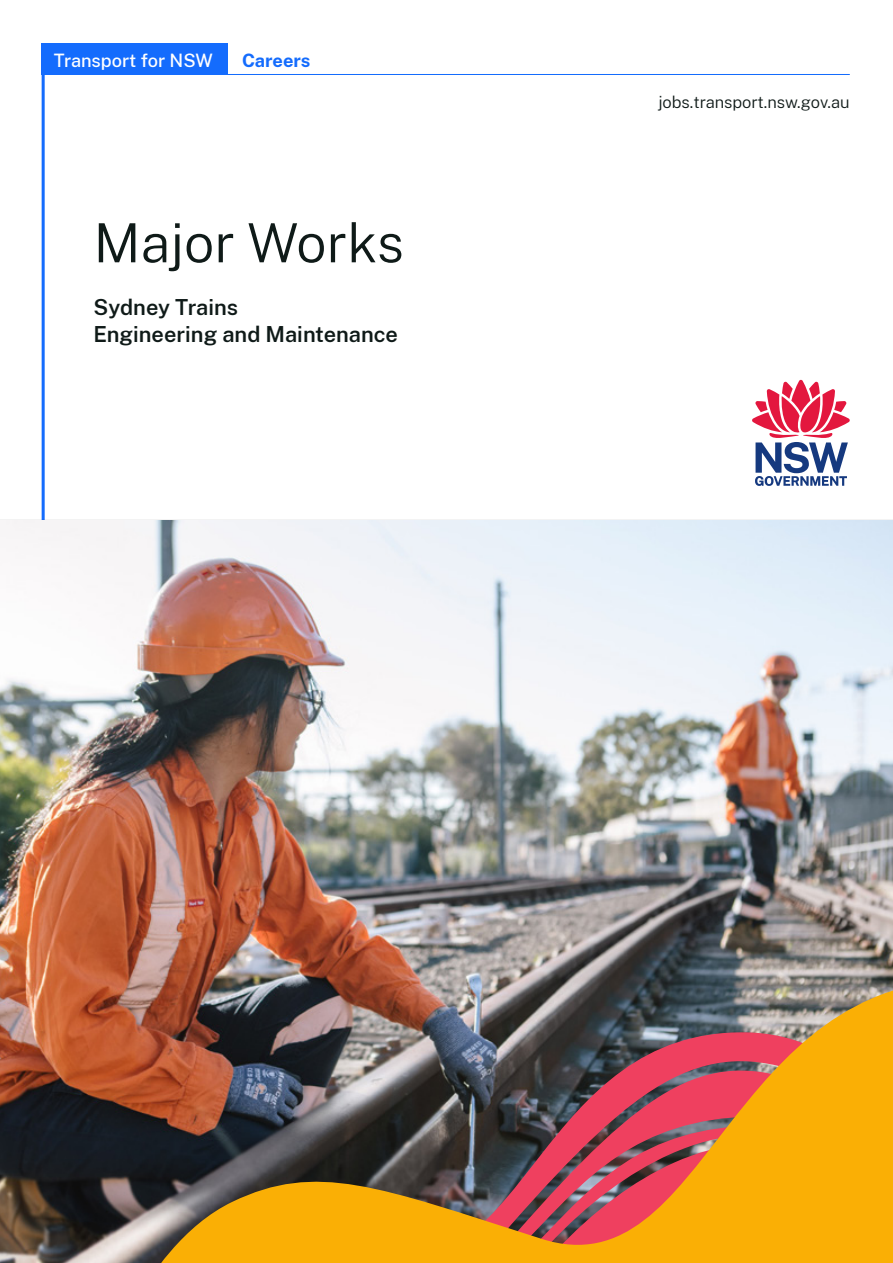
<style>
.page{position:relative;width:893px;height:1263px;background:#fff}
.page>*{position:absolute;margin:0;border:0;box-sizing:border-box;transform-origin:0 0}
.Document_Title{font:300 54px "Public Sans NSW";color:#0f1a18}
.Descriptor{font:600 21.75px "Public Sans NSW";color:#0f1a18}
.t1{font:500 18.15px "Public Sans NSW";color:#fff}
.t2{font:700 18.15px "Public Sans NSW";color:#146cfd}
.t3{font:300 16.5px "Public Sans NSW";color:#0f1a18}
</style>
<div class="page">
<hr style="left:42px;top:43px;width:3px;height:1110px;background:#146cfd">
<div style="left:42px;top:43px;width:186px;height:31px;background:#146cfd"></div>
<hr style="left:42px;top:74px;width:808px;height:1px;background:#146cfd">
<img style="left:0;top:520px;width:893px;height:743px">
<img style="left:93px;top:979px;width:800px;height:284px">
<svg style="left:752px;top:380px;width:98px;height:106px"></svg>
<p class="t1" style="left:54px;top:47px;width:161px">Transport for NSW</p>
<p class="t2" style="left:242px;top:47px;width:70px">Careers</p>
<p class="Document_Title" style="left:93px;top:203px;width:312px">Major Works</p>
<p class="Descriptor" style="left:93px;top:291px;width:146px">Sydney Trains</p>
<p class="Descriptor" style="left:93px;top:318px;width:306px">Engineering and Maintenance</p>
<p class="t3" style="left:658px;top:90px;width:193px">jobs.transport.nsw.gov.au</p>
</div>
